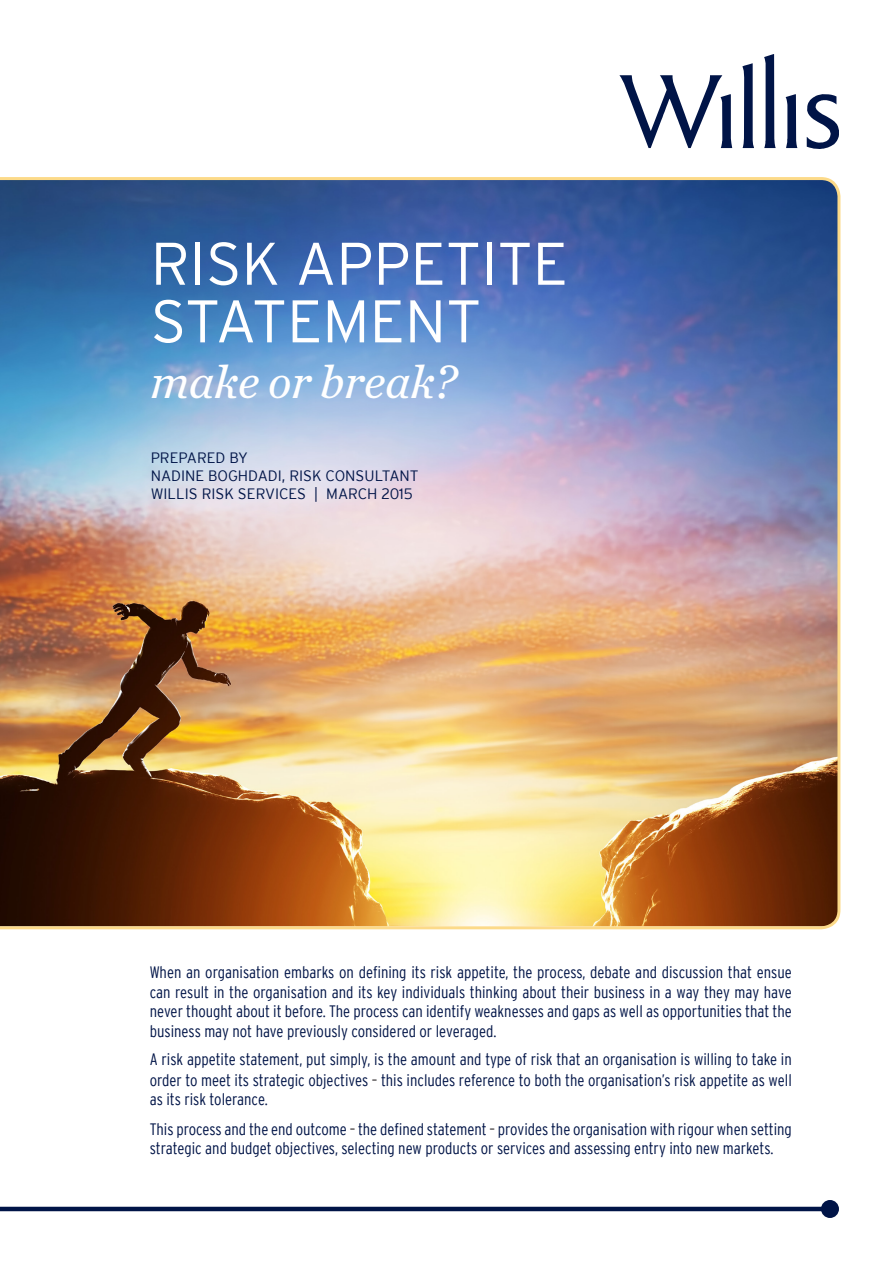
<style>
.page{position:relative;width:893px;height:1263px;background:#fff}
.page>*{position:absolute;margin:0;border:0;box-sizing:border-box;transform-origin:0 0}
.t1{font:300 60px/57.6px "Interstate";color:#fff}
.t2{font:italic 48px "Chronicle Text G2";color:#fff}
.t3{font:300 condensed 16.5px/19.5px "Interstate";color:#001447}
.t4{font:300 15px "Interstate";color:#001447}
.s1{color:#231f20}
</style>
<div class="page">
<img style="left:0;top:177px;width:841px;height:753px">
<svg style="left:764px;top:54px;width:12px;height:94px"></svg>
<svg style="left:619px;top:75px;width:113px;height:73px"></svg>
<svg style="left:742px;top:63px;width:12px;height:85px"></svg>
<svg style="left:786px;top:94px;width:11px;height:54px"></svg>
<svg style="left:807px;top:94px;width:32px;height:55px"></svg>
<hr style="left:0;top:1207px;width:830px;height:4px;background:#001447">
<div style="left:821px;top:1200px;width:18px;height:18px;background:#001447;border-radius:50%"></div>
<p class="t1" style="left:151px;top:234px;width:419px">RISK APPETITE<br>STATEMENT</p>
<p class="t2" style="left:151px;top:352px;width:306px">make or break?</p>
<p class="t4" style="left:151px;top:449px;width:99px">PREPARED BY</p>
<p class="t4" style="left:151px;top:467px;width:269px">NADINE BOGHDADI, RISK CONSULTANT</p>
<p class="t4" style="left:151px;top:485px;width:264px">WILLIS RISK SERVICES | MARCH 2015</p>
<p class="t3" style="left:150px;top:962px;width:644px;text-align:justify">When an organisation embarks on defining its risk appetite, the process, debate and discussion that ensue can result in the organisation and its key individuals thinking about their business in a way they may have never thought about it before. The process can identify weaknesses and gaps as well as opportunities that the business may not have previously considered or leveraged.</p>
<p class="t3" style="left:150px;top:1048px;width:644px;line-height:21px">A risk appetite statement, put simply, is the amount and type of risk that an organisation is willing to take in order to meet its strategic objectives <span class="s1">–</span> this includes reference to both the organisation’s risk appetite as well</p>
<p class="t3" style="left:150px;top:1089px;width:120px">as its risk tolerance.</p>
<p class="t3" style="left:150px;top:1119px;width:644px">This process and the end outcome <span class="s1">–</span> the defined statement <span class="s1">–</span> provides the organisation with rigour when setting strategic and budget objectives, selecting new products or services and assessing entry into new markets.</p>
</div>
